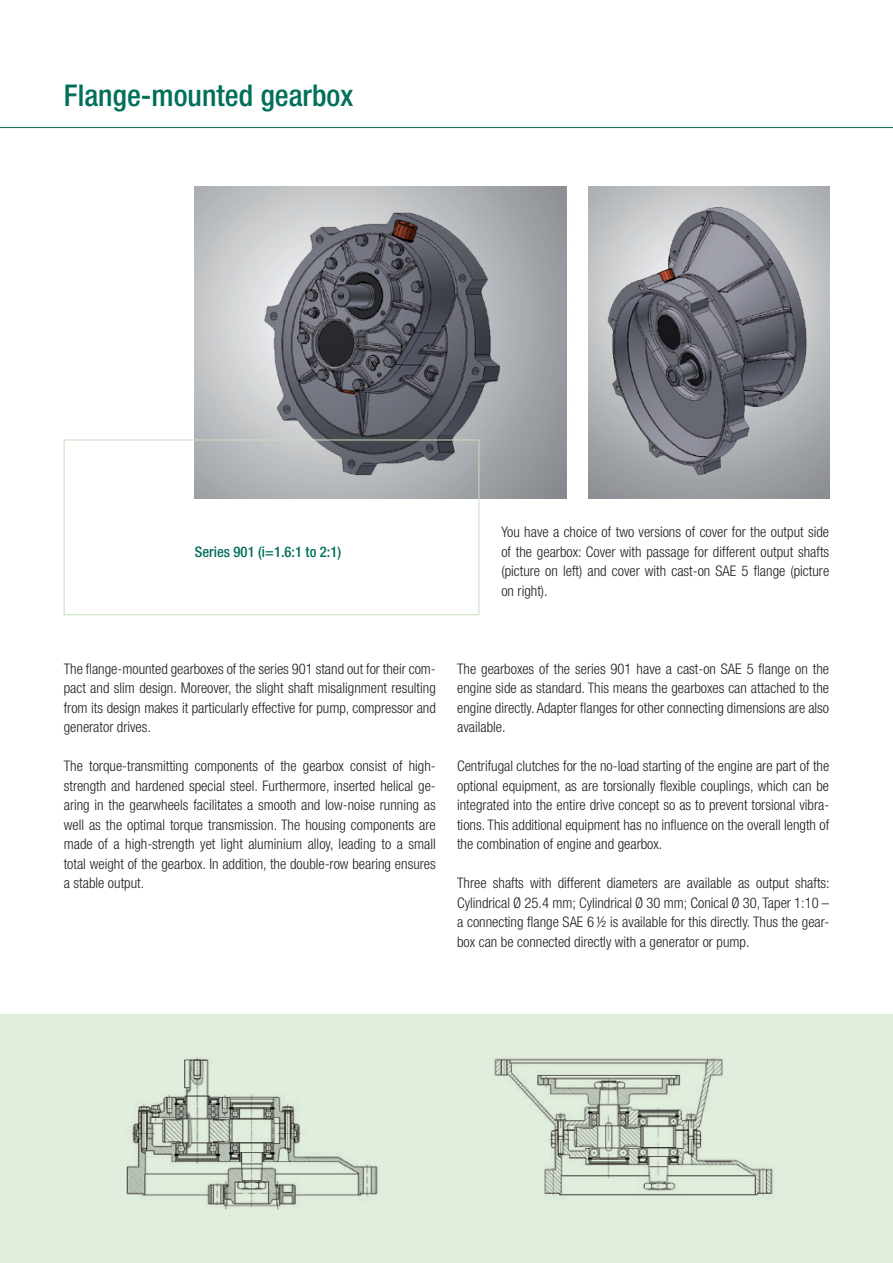
<style>
.page{position:relative;width:893px;height:1263px;background:#fff}
.page>*{position:absolute;margin:0;border:0;box-sizing:border-box;transform-origin:0 0}
.Headline{font:500 condensed 30px "Helvetica Neue";color:#016f5a}
.Fließtext{font:300 condensed 14.7px/19.5px "Helvetica Neue";color:#231f20;text-align:justify}
.Auszeichnung_Fließte{font:500 condensed 14.7px "Helvetica Neue";color:#016f5a}
</style>
<div class="page">
<div style="left:0;top:1014px;width:893px;height:249px;background:#e1eedd"></div>
<hr style="left:0;top:127px;width:893px;height:1px;background:#016f5a">
<img style="left:126px;top:1057px;width:252px;height:152px">
<img style="left:494px;top:1058px;width:279px;height:138px">
<img style="left:195px;top:186px;width:372px;height:312px">
<div style="left:64px;top:440px;width:415px;height:175px;border:1px solid #c7e0bf"></div>
<img style="left:595px;top:206px;width:222px;height:275px">
<p class="Headline" style="left:64px;top:78px;width:291px">Flange-mounted gearbox</p>
<p class="Auszeichnung_Fließte" style="left:195px;top:543px;width:148px">Series 901 (i=1.6:1 to 2:1)</p>
<p class="Fließtext" style="left:501px;top:522px;width:329px">You have a choice of two versions of cover for the output side of the gearbox: Cover with passage for different output shafts (picture on left) and cover with cast-on SAE 5 flange (picture on right).</p>
<p class="Fließtext" style="left:64px;top:658px;width:374px">The flange-mounted gearboxes of the series 901 stand out for their com&shy;pact and slim design. Moreover, the slight shaft misalignment resulting from its design makes it particularly effective for pump, compressor and generator drives.</p>
<p class="Fließtext" style="left:64px;top:756px;width:374px">The torque-transmitting components of the gearbox consist of high&shy;strength and hardened special steel. Furthermore, inserted helical ge&shy;aring in the gearwheels facilitates a smooth and low-noise running as well as the optimal torque transmission. The housing components are made of a high-strength yet light aluminium alloy, leading to a small total weight of the gearbox. In addition, the double-row bearing ensures a stable output.</p>
<p class="Fließtext" style="left:457px;top:658px;width:374px">The gearboxes of the series 901 have a cast-on SAE 5 flange on the engine side as standard. This means the gearboxes can attached to the engine directly. Adapter flanges for other connecting dimensions are also available.</p>
<p class="Fließtext" style="left:457px;top:756px;width:374px">Centrifugal clutches for the no-load starting of the engine are part of the optional equipment, as are torsionally flexible couplings, which can be integrated into the entire drive concept so as to prevent torsional vibra&shy;tions. This additional equipment has no influence on the overall length of the combination of engine and gearbox.</p>
<p class="Fließtext" style="left:457px;top:873px;width:374px">Three shafts with different diameters are available as output shafts:<br>Cylindrical Ø 25.4 mm; Cylindrical Ø 30 mm; Conical Ø 30, Taper 1:10 – a connecting flange SAE 6½ is available for this directly. Thus the gear&shy;box can be connected directly with a generator or pump.</p>
</div>
